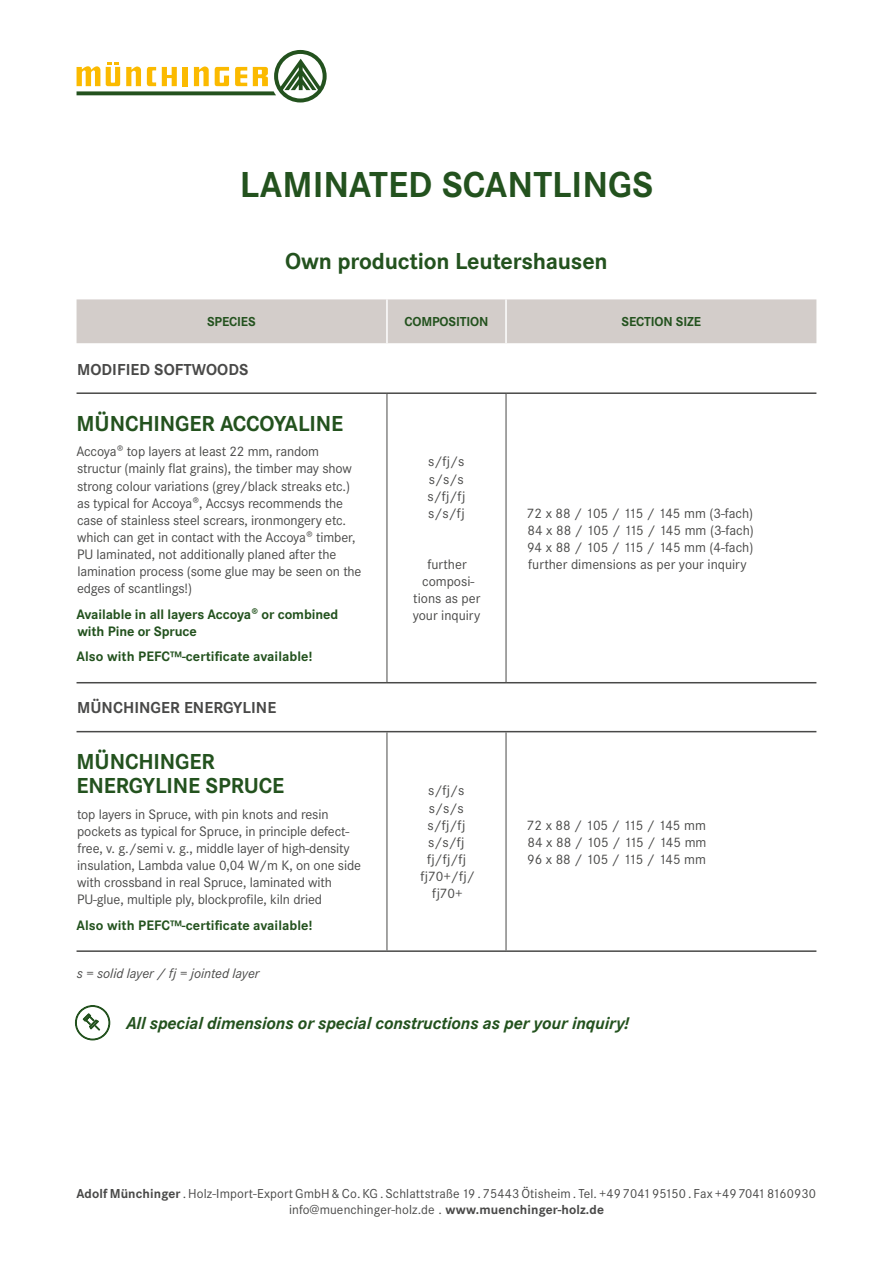
<style>
.page{position:relative;width:893px;height:1263px;background:#fff}
.page>*{position:absolute;margin:0;border:0;box-sizing:border-box;transform-origin:0 0}
.t1{font:700 37.5px "Corporate S";color:#23521e}
.t2{font:700 24px "Corporate S";letter-spacing:-.01em;color:#23521e}
.t3{font:700 22.5px/24px "Corporate S";letter-spacing:-.005em;color:#23521e}
.t4{font:italic 700 18px "Corporate S";letter-spacing:-.01em;color:#23521e}
.t5{font:700 16.5px "Corporate S";letter-spacing:.005em;color:#494948}
.t6{font:14.25px/17.1px "Corporate S";letter-spacing:-.01em;color:#494948;text-align:justify}
.t7{font:700 14.25px/17.1px "Corporate S";letter-spacing:-.005em;color:#23521e}
.t8{font:italic 14.25px "Corporate S";color:#494948}
.t9{font:13.5px/16.2px "Corporate S";letter-spacing:.01em;color:#494948;text-align:center}
.t10{font:700 13.5px "Corporate S";letter-spacing:-.01em;color:#23521e}
.s1{font-weight:700}
</style>
<div class="page">
<svg style="left:77px;top:50px;width:250px;height:52px"></svg>
<hr style="left:77px;top:392px;width:310px;height:2px;background:#494948">
<hr style="left:387px;top:392px;width:119px;height:2px;background:#494948">
<hr style="left:506px;top:392px;width:310px;height:2px;background:#494948">
<hr style="left:387px;top:394px;width:1px;height:288px;background:#494948">
<hr style="left:506px;top:394px;width:1px;height:288px;background:#494948">
<hr style="left:77px;top:682px;width:310px;height:1px;background:#494948">
<hr style="left:387px;top:682px;width:119px;height:1px;background:#494948">
<hr style="left:506px;top:682px;width:310px;height:1px;background:#494948">
<div style="left:77px;top:299px;width:739px;height:44px;background:#d3cdca"></div>
<hr style="left:386px;top:299px;width:2px;height:44px;background:#fff">
<hr style="left:505px;top:299px;width:2px;height:44px;background:#fff">
<hr style="left:77px;top:731px;width:310px;height:1px;background:#494948">
<hr style="left:387px;top:731px;width:119px;height:1px;background:#494948">
<hr style="left:506px;top:731px;width:310px;height:1px;background:#494948">
<hr style="left:387px;top:732px;width:1px;height:218px;background:#494948">
<hr style="left:506px;top:732px;width:1px;height:218px;background:#494948">
<hr style="left:77px;top:950px;width:310px;height:2px;background:#494948">
<hr style="left:387px;top:950px;width:119px;height:2px;background:#494948">
<hr style="left:506px;top:950px;width:310px;height:2px;background:#494948">
<svg style="left:75px;top:1005px;width:36px;height:36px"></svg>
<h1 class="t1" style="left:240px;top:163px;width:415px">LAMINATED SCANTLINGS</h1>
<h2 class="t2" style="left:285px;top:247px;width:324px">Own production Leutershausen</h2>
<p class="t10" style="left:207px;top:314px;width:50px">SPECIES</p>
<p class="t10" style="left:404px;top:314px;width:86px">COMPOSITION</p>
<p class="t10" style="left:621px;top:314px;width:81px">SECTION SIZE</p>
<p class="t5" style="left:77px;top:360px;width:173px">MODIFIED SOFTWOODS</p>
<h3 class="t3" style="left:77px;top:412px;width:268px">MÜNCHINGER ACCOYALINE</h3>
<p class="t6" style="left:76px;top:443px;width:287px;text-align:left">Accoya® top layers at least 22 mm, random structur (mainly flat grains), the timber may show strong colour variations (grey/black streaks etc.) as typical for Accoya®, Accsys recommends the case of stainless steel screars, ironmongery etc. which can get in contact with the Accoya® timber, PU laminated, not additionally planed after the lamination process (some glue may be seen on the edges of scantlings!)</p>
<p class="t7" style="left:76px;top:606px;width:263px">Available in all layers Accoya® or combined with Pine or Spruce</p>
<p class="t7" style="left:76px;top:648px;width:237px">Also with PEFC™-certificate available!</p>
<p class="t5" style="left:77px;top:698px;width:201px">MÜNCHINGER ENERGYLINE</p>
<h3 class="t3" style="left:77px;top:750px;width:209px">MÜNCHINGER<br>ENERGYLINE SPRUCE</h3>
<p class="t6" style="left:77px;top:806px;width:285px;text-align:left">top layers in Spruce, with pin knots and resin pockets as typical for Spruce, in principle defect&shy;free, v. g./semi v. g., middle layer of high-density insulation, Lambda value 0,04 W/m²K, on one side with crossband in real Spruce, laminated with PU-glue, multiple ply, blockprofile, kiln dried</p>
<p class="t7" style="left:76px;top:917px;width:237px">Also with PEFC™-certificate available!</p>
<p class="t8" style="left:77px;top:965px;width:184px">s = solid layer / fj = jointed layer</p>
<p class="t6" style="left:427px;top:453px;width:39px">s/fj/s s/s/s s/fj/fj s/s/fj</p>
<p class="t6" style="left:413px;top:556px;width:69px;text-align:center">further composi&shy;tions as per your inquiry</p>
<p class="t6" style="left:527px;top:505px;width:228px">72 x 88 / 105 / 115 / 145 mm (3-fach)<br>84 x 88 / 105 / 115 / 145 mm (3-fach)<br>94 x 88 / 105 / 115 / 145 mm (4-fach) further dimensions as per your inquiry</p>
<p class="t6" style="left:421px;top:782px;width:56px;text-align:center">s/fj/s s/s/s s/fj/fj s/s/fj fj/fj/fj fj70+/fj/ fj70+</p>
<p class="t6" style="left:527px;top:816px;width:181px">72 x 88 / 105 / 115 / 145 mm 84 x 88 / 105 / 115 / 145 mm 96 x 88 / 105 / 115 / 145 mm</p>
<p class="t4" style="left:126px;top:1013px;width:504px">All special dimensions or special constructions as per your inquiry!</p>
<p class="t9" style="left:76px;top:1185px;width:741px"><span class="s1">Adolf Münchinger</span> . Holz-Import-Export GmbH &amp; Co. KG . Schlattstraße 19 . 75443 Ötisheim . Tel. +49 7041 95150 . Fax +49 7041 8160930 info@muenchinger-holz.de . <span class="s1">www.muenchinger-holz.de</span></p>
</div>
